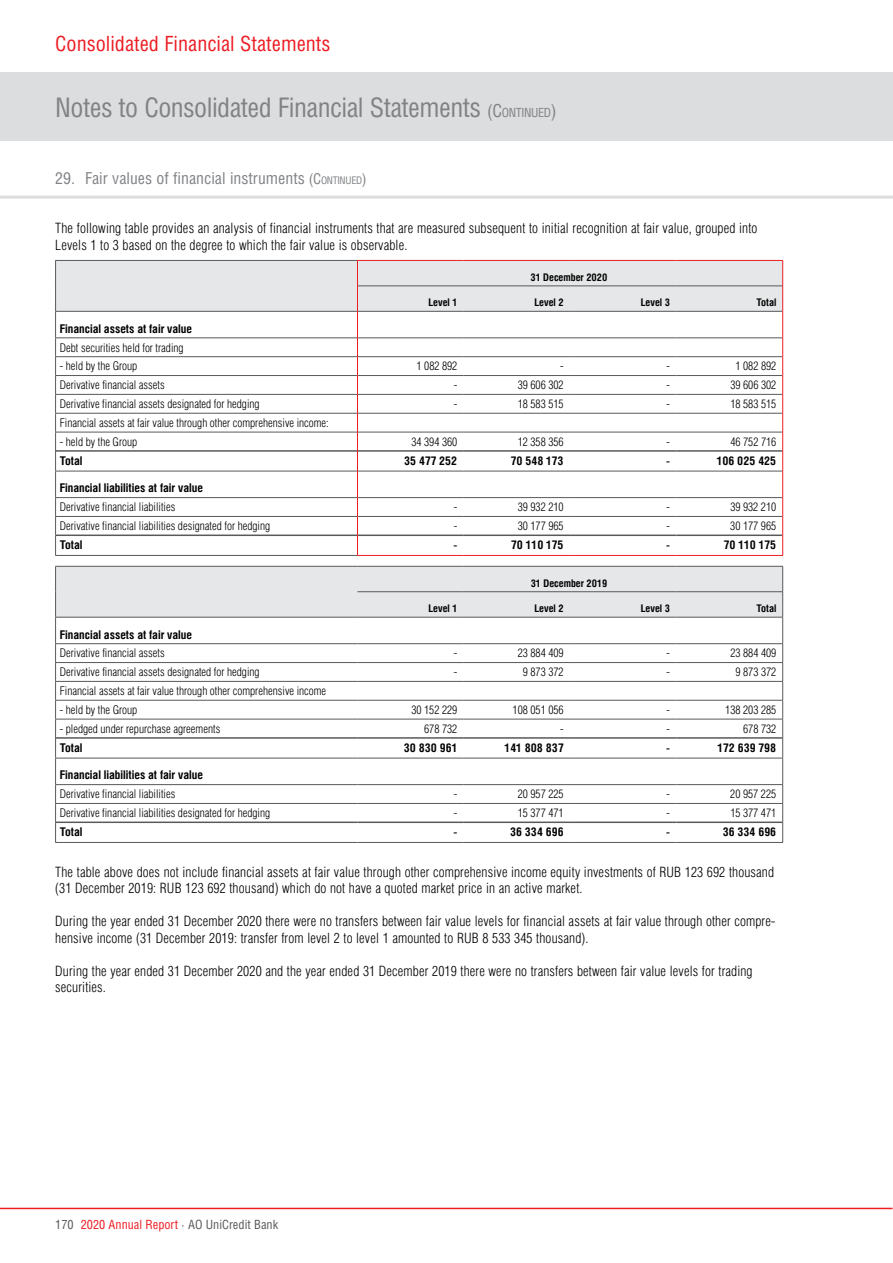
<style>
.page{position:relative;width:893px;height:1263px;background:#fff}
.page>*{position:absolute;margin:0;border:0;box-sizing:border-box;transform-origin:0 0}
.t1{font:27px "Helios Cond C";letter-spacing:-.02em;color:#808285}
.t2{font:21px "Helios Cond C";color:#ed1d24}
.t3{font:16.5px "Helios Cond C";color:#808285}
.t4{font:14.25px/16.5px "Helios Cond Light C";letter-spacing:.01em;color:#000}
.t5{font:12.75px "Helios Cond C";color:#ed1d24}
.t6{font:12.75px "Helios Cond C";color:#58595b}
.t7{font:12px "Helios Cond Light C";color:#000}
.t8{font:700 12px "Helios Cond C";color:#000}
.t9{font:700 10.5px "Helios Cond C";color:#000}
.s1{font-size:18px}
.s2{font-size:12.6px}
.s3{font-size:15px}
.s4{font-size:10.5px}
.s5{color:#58595b}
</style>
<div class="page">
<div style="left:0;top:72px;width:893px;height:68px;background:#dcddde"></div>
<hr style="left:0;top:196px;width:893px;height:3px;background:#dcddde">
<hr style="left:0;top:1208px;width:892px;height:1px;background:#ed1d24">
<hr style="left:55px;top:555px;width:302px;height:1px;background:#58595b">
<svg style="left:55px;top:260px;width:728px;height:295px"></svg>
<hr style="left:357px;top:555px;width:107px;height:1px;background:#ed1d24">
<hr style="left:464px;top:555px;width:106px;height:1px;background:#ed1d24">
<hr style="left:570px;top:555px;width:106px;height:1px;background:#ed1d24">
<hr style="left:676px;top:555px;width:107px;height:1px;background:#ed1d24">
<svg style="left:55px;top:566px;width:728px;height:276px"></svg>
<hr style="left:55px;top:842px;width:302px;height:1px;background:#58595b">
<hr style="left:357px;top:842px;width:107px;height:1px;background:#58595b">
<hr style="left:464px;top:842px;width:106px;height:1px;background:#58595b">
<hr style="left:570px;top:842px;width:106px;height:1px;background:#58595b">
<hr style="left:676px;top:842px;width:107px;height:1px;background:#58595b">
<h2 class="t2" style="left:55px;top:31px;width:277px">Consolidated Financial Statements</h2>
<h1 class="t1" style="left:55px;top:91px;width:503px">Notes to Consolidated Financial Statements <span class="s1">(C</span><span class="s2">ONTINUED</span><span class="s1">)</span></h1>
<h3 class="t3" style="left:55px;top:168px;width:313px">29. Fair values of financial instruments <span class="s3">(C</span><span class="s4">ONTINUED</span><span class="s3">)</span></h3>
<p class="t4" style="left:55px;top:220px;width:704px">The following table provides an analysis of financial instruments that are measured subsequent to initial recognition at fair value, grouped into<br>Levels 1 to 3 based on the degree to which the fair value is observable.</p>
<p class="t9" style="left:530px;top:271px;width:79px">31 December 2020</p>
<p class="t9" style="left:428px;top:296px;width:31px">Level 1</p>
<p class="t9" style="left:534px;top:296px;width:31px">Level 2</p>
<p class="t9" style="left:641px;top:296px;width:31px">Level 3</p>
<p class="t9" style="left:756px;top:296px;width:21px">Total</p>
<p class="t8" style="left:60px;top:321px;width:134px">Financial assets at fair value</p>
<p class="t7" style="left:60px;top:341px;width:125px">Debt securities held for trading</p>
<p class="t7" style="left:60px;top:359px;width:79px">- held by the Group</p>
<p class="t7" style="left:417px;top:359px;width:42px">1 082 892</p>
<p class="t7" style="left:560px;top:359px;width:5px">-</p>
<p class="t7" style="left:667px;top:359px;width:5px">-</p>
<p class="t7" style="left:735px;top:359px;width:42px">1 082 892</p>
<p class="t7" style="left:60px;top:378px;width:106px">Derivative financial assets</p>
<p class="t7" style="left:454px;top:378px;width:5px">-</p>
<p class="t7" style="left:518px;top:378px;width:47px">39 606 302</p>
<p class="t7" style="left:666px;top:378px;width:5px">-</p>
<p class="t7" style="left:730px;top:378px;width:47px">39 606 302</p>
<p class="t7" style="left:60px;top:397px;width:201px">Derivative financial assets designated for hedging</p>
<p class="t7" style="left:454px;top:397px;width:5px">-</p>
<p class="t7" style="left:518px;top:397px;width:47px">18 583 515</p>
<p class="t7" style="left:666px;top:397px;width:5px">-</p>
<p class="t7" style="left:730px;top:397px;width:47px">18 583 515</p>
<p class="t7" style="left:60px;top:416px;width:271px">Financial assets at fair value through other comprehensive income:</p>
<p class="t7" style="left:60px;top:435px;width:79px">- held by the Group</p>
<p class="t7" style="left:411px;top:435px;width:47px">34 394 360</p>
<p class="t7" style="left:518px;top:435px;width:47px">12 358 356</p>
<p class="t7" style="left:666px;top:435px;width:5px">-</p>
<p class="t7" style="left:730px;top:435px;width:47px">46 752 716</p>
<p class="t8" style="left:60px;top:453px;width:24px">Total</p>
<p class="t8" style="left:404px;top:453px;width:55px">35 477 252</p>
<p class="t8" style="left:511px;top:453px;width:54px">70 548 173</p>
<p class="t8" style="left:666px;top:453px;width:5px">-</p>
<p class="t8" style="left:717px;top:453px;width:61px">106 025 425</p>
<p class="t8" style="left:60px;top:481px;width:145px">Financial liabilities at fair value</p>
<p class="t7" style="left:60px;top:500px;width:117px">Derivative financial liabilities</p>
<p class="t7" style="left:454px;top:500px;width:5px">-</p>
<p class="t7" style="left:518px;top:500px;width:47px">39 932 210</p>
<p class="t7" style="left:666px;top:500px;width:5px">-</p>
<p class="t7" style="left:730px;top:500px;width:47px">39 932 210</p>
<p class="t7" style="left:60px;top:519px;width:212px">Derivative financial liabilities designated for hedging</p>
<p class="t7" style="left:454px;top:519px;width:5px">-</p>
<p class="t7" style="left:518px;top:519px;width:47px">30 177 965</p>
<p class="t7" style="left:666px;top:519px;width:5px">-</p>
<p class="t7" style="left:730px;top:519px;width:47px">30 177 965</p>
<p class="t8" style="left:60px;top:537px;width:24px">Total</p>
<p class="t8" style="left:453px;top:537px;width:5px">-</p>
<p class="t8" style="left:511px;top:537px;width:54px">70 110 175</p>
<p class="t8" style="left:666px;top:537px;width:5px">-</p>
<p class="t8" style="left:724px;top:537px;width:54px">70 110 175</p>
<p class="t9" style="left:531px;top:577px;width:78px">31 December 2019</p>
<p class="t9" style="left:428px;top:602px;width:31px">Level 1</p>
<p class="t9" style="left:534px;top:602px;width:31px">Level 2</p>
<p class="t9" style="left:641px;top:602px;width:31px">Level 3</p>
<p class="t9" style="left:756px;top:602px;width:21px">Total</p>
<p class="t8" style="left:60px;top:627px;width:134px">Financial assets at fair value</p>
<p class="t7" style="left:60px;top:646px;width:106px">Derivative financial assets</p>
<p class="t7" style="left:454px;top:646px;width:5px">-</p>
<p class="t7" style="left:518px;top:646px;width:47px">23 884 409</p>
<p class="t7" style="left:667px;top:646px;width:5px">-</p>
<p class="t7" style="left:730px;top:646px;width:47px">23 884 409</p>
<p class="t7" style="left:60px;top:665px;width:201px">Derivative financial assets designated for hedging</p>
<p class="t7" style="left:454px;top:665px;width:5px">-</p>
<p class="t7" style="left:523px;top:665px;width:42px">9 873 372</p>
<p class="t7" style="left:666px;top:665px;width:5px">-</p>
<p class="t7" style="left:735px;top:665px;width:42px">9 873 372</p>
<p class="t7" style="left:60px;top:684px;width:268px">Financial assets at fair value through other comprehensive income</p>
<p class="t7" style="left:60px;top:703px;width:79px">- held by the Group</p>
<p class="t7" style="left:411px;top:703px;width:47px">30 152 229</p>
<p class="t7" style="left:513px;top:703px;width:53px">108 051 056</p>
<p class="t7" style="left:666px;top:703px;width:5px">-</p>
<p class="t7" style="left:725px;top:703px;width:53px">138 203 285</p>
<p class="t7" style="left:60px;top:722px;width:162px">- pledged under repurchase agreements</p>
<p class="t7" style="left:424px;top:722px;width:35px">678 732</p>
<p class="t7" style="left:560px;top:722px;width:5px">-</p>
<p class="t7" style="left:666px;top:722px;width:5px">-</p>
<p class="t7" style="left:743px;top:722px;width:35px">678 732</p>
<p class="t8" style="left:60px;top:740px;width:24px">Total</p>
<p class="t8" style="left:404px;top:740px;width:55px">30 830 961</p>
<p class="t8" style="left:505px;top:740px;width:61px">141 808 837</p>
<p class="t8" style="left:666px;top:740px;width:5px">-</p>
<p class="t8" style="left:717px;top:740px;width:60px">172 639 798</p>
<p class="t8" style="left:60px;top:768px;width:145px">Financial liabilities at fair value</p>
<p class="t7" style="left:60px;top:787px;width:117px">Derivative financial liabilities</p>
<p class="t7" style="left:454px;top:787px;width:5px">-</p>
<p class="t7" style="left:518px;top:787px;width:47px">20 957 225</p>
<p class="t7" style="left:666px;top:787px;width:5px">-</p>
<p class="t7" style="left:730px;top:787px;width:47px">20 957 225</p>
<p class="t7" style="left:60px;top:806px;width:212px">Derivative financial liabilities designated for hedging</p>
<p class="t7" style="left:454px;top:806px;width:5px">-</p>
<p class="t7" style="left:518px;top:806px;width:47px">15 377 471</p>
<p class="t7" style="left:666px;top:806px;width:5px">-</p>
<p class="t7" style="left:730px;top:806px;width:47px">15 377 471</p>
<p class="t8" style="left:60px;top:824px;width:24px">Total</p>
<p class="t8" style="left:453px;top:824px;width:5px">-</p>
<p class="t8" style="left:510px;top:824px;width:55px">36 334 696</p>
<p class="t8" style="left:666px;top:824px;width:5px">-</p>
<p class="t8" style="left:723px;top:824px;width:55px">36 334 696</p>
<p class="t4" style="left:55px;top:863px;width:720px">The table above does not include financial assets at fair value through other comprehensive income equity investments of RUB 123 692 thousand (31 December 2019: RUB 123 692 thousand) which do not have a quoted market price in an active market.</p>
<p class="t4" style="left:55px;top:913px;width:721px">During the year ended 31 December 2020 there were no transfers between fair value levels for financial assets at fair value through other compre&shy;hensive income (31 December 2019: transfer from level 2 to level 1 amounted to RUB 8 533 345 thousand).</p>
<p class="t4" style="left:55px;top:963px;width:699px">During the year ended 31 December 2020 and the year ended 31 December 2019 there were no transfers between fair value levels for trading securities.</p>
<p class="t6" style="left:55px;top:1217px;width:20px">170</p>
<p class="t5" style="left:81px;top:1217px;width:199px">2020 Annual Report <span class="s5">· AO UniCredit Bank</span></p>
</div>
